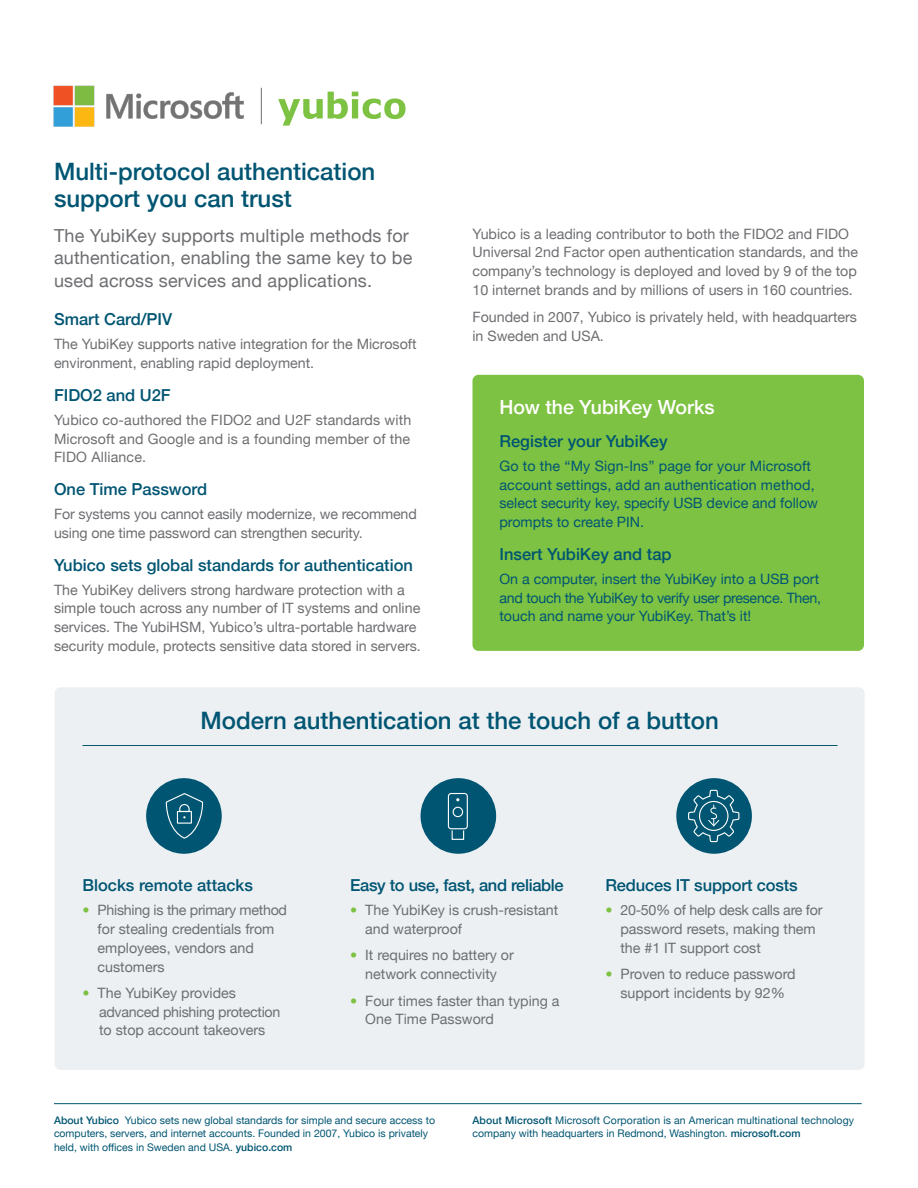
<style>
.page{position:relative;width:918px;height:1188px;background:#fff}
.page>*{position:absolute;margin:0;border:0;box-sizing:border-box;transform-origin:0 0}
.t1{font:500 24px/27px "Helvetica Neue";color:#005572}
.t2{font:500 19.5px "Helvetica Neue";letter-spacing:-.005em;color:#fff}
.t3{font:18px/22.5px "Helvetica Neue";letter-spacing:.01em;color:#6d6e71}
.t4{font:500 16.5px "Helvetica Neue";color:#005572}
.t5{font:500 16.5px "Helvetica Neue";letter-spacing:-.02em;color:#005572}
.t6{font:14.25px/18.8px "Helvetica Neue";color:#6d6e71}
.t7{font:14.25px/18.8px "Helvetica Neue";color:#005572}
.t8{font:10.5px/13.5px "Helvetica Neue";color:#005572}
.s1{font-weight:300;color:#7dc242}
.s2{font-weight:500}
</style>
<div class="page">
<div style="left:473px;top:375px;width:391px;height:276px;background:#7dc242;border-radius:6px"></div>
<img style="left:53px;top:85px;width:191px;height:42px">
<hr style="left:261px;top:88px;width:1px;height:36px;background:#6d6e71">
<svg style="left:278px;top:92px;width:128px;height:34px"></svg>
<div style="left:55px;top:687px;width:810px;height:383px;background:#ecf0f3;border-radius:6px"></div>
<div style="left:146px;top:778px;width:76px;height:76px;background:#005572;border-radius:50%"></div>
<svg style="left:165px;top:793px;width:39px;height:46px"></svg>
<hr style="left:54px;top:1103px;width:808px;height:1px;background:#005572">
<div style="left:421px;top:778px;width:75px;height:76px;background:#005572;border-radius:50%"></div>
<div style="left:448px;top:793px;width:20px;height:36px;border:1px solid #fff;border-radius:3px"></div>
<div style="left:452px;top:830px;width:12px;height:10px;border:1px solid #fff"></div>
<div style="left:453px;top:807px;width:10px;height:10px;border:1px solid #fff;border-radius:50%"></div>
<hr style="left:82px;top:745px;width:756px;height:1px;background:#005572">
<div style="left:676px;top:778px;width:76px;height:76px;background:#005572;border-radius:50%"></div>
<svg style="left:688px;top:778px;width:52px;height:76px"></svg>
<h1 class="t1" style="left:54px;top:156px;width:323px">Multi-protocol authentication support you can trust</h1>
<p class="t3" style="left:54px;top:225px;width:360px">The YubiKey supports multiple methods for authentication, enabling the same key to be used across services and applications.</p>
<p class="t4" style="left:54px;top:306px;width:120px">Smart Card/PIV</p>
<p class="t6" style="left:54px;top:336px;width:364px">The YubiKey supports native integration for the Microsoft environment, enabling rapid deployment.</p>
<p class="t4" style="left:54px;top:382px;width:118px">FIDO2 and U2F</p>
<p class="t6" style="left:54px;top:411px;width:359px;text-align:justify">Yubico co-authored the FIDO2 and U2F standards with Microsoft and Google and is a founding member of the FIDO Alliance.</p>
<p class="t4" style="left:54px;top:476px;width:155px">One Time Password</p>
<p class="t6" style="left:54px;top:506px;width:364px">For systems you cannot easily modernize, we recommend using one time password can strengthen security.</p>
<p class="t4" style="left:54px;top:551px;width:360px">Yubico sets global standards for authentication</p>
<p class="t6" style="left:54px;top:581px;width:368px">The YubiKey delivers strong hardware protection with a simple touch across any number of IT systems and online services. The YubiHSM, Yubico’s ultra-portable hardware security module, protects sensitive data stored in servers.</p>
<p class="t6" style="left:472px;top:225px;width:387px">Yubico is a leading contributor to both the FIDO2 and FIDO Universal 2nd Factor open authentication standards, and the company’s technology is deployed and loved by 9 of the top 10 internet brands and by millions of users in 160 countries.</p>
<p class="t6" style="left:472px;top:309px;width:386px">Founded in 2007, Yubico is privately held, with headquarters in Sweden and USA.</p>
<h2 class="t2" style="left:500px;top:391px;width:217px">How the YubiKey Works</h2>
<p class="t4" style="left:500px;top:428px;width:170px">Register your YubiKey</p>
<p class="t7" style="left:500px;top:457px;width:320px">Go to the “My Sign-Ins” page for your Microsoft account settings, add an authentication method, select security key, specify USB device and follow prompts to create PIN.</p>
<p class="t4" style="left:500px;top:541px;width:174px">Insert YubiKey and tap</p>
<p class="t7" style="left:500px;top:570px;width:323px">On a computer, insert the YubiKey into a USB port and touch the YubiKey to verify user presence. Then, touch and name your YubiKey. That’s it!</p>
<h1 class="t1" style="left:201px;top:705px;width:520px">Modern authentication at the touch of a button</h1>
<p class="t4" style="left:82px;top:872px;width:172px">Blocks remote attacks</p>
<p class="t6" style="left:98px;top:902px;width:191px;text-indent:-15px"><span class="s1">•</span> Phishing is the primary method for stealing credentials from employees, vendors and customers</p>
<p class="t6" style="left:99px;top:984px;width:183px;text-indent:-17px"><span class="s1">•</span> The YubiKey provides advanced phishing protection to stop account takeovers</p>
<p class="t5" style="left:350px;top:872px;width:215px">Easy to use, fast, and reliable</p>
<p class="t6" style="left:365px;top:902px;width:194px;text-indent:-15px"><span class="s1">•</span> The YubiKey is crush-resistant and waterproof</p>
<p class="t6" style="left:350px;top:947px;width:165px;text-align:center"><span class="s1">•</span> It requires no battery or network connectivity</p>
<p class="t6" style="left:365px;top:992px;width:196px;text-indent:-15px"><span class="s1">•</span> Four times faster than typing a<br>One Time Password</p>
<p class="t4" style="left:605px;top:872px;width:194px">Reduces IT support costs</p>
<p class="t6" style="left:620px;top:902px;width:204px;text-indent:-15px"><span class="s1">•</span> 20-50% of help desk calls are for password resets, making them the #1 IT support cost</p>
<p class="t6" style="left:605px;top:966px;width:192px;text-align:center"><span class="s1">•</span> Proven to reduce password support incidents by 92%</p>
<p class="t8" style="left:54px;top:1114px;width:383px"><span class="s2">About Yubico</span> Yubico sets new global standards for simple and secure access to computers, servers, and internet accounts. Founded in 2007, Yubico is privately held, with offices in Sweden and USA. <span class="s2">yubico.com</span></p>
<p class="t8" style="left:472px;top:1114px;width:383px"><span class="s2">About Microsoft</span> Microsoft Corporation is an American multinational technology company with headquarters in Redmond, Washington. <span class="s2">microsoft.com</span></p>
</div>
